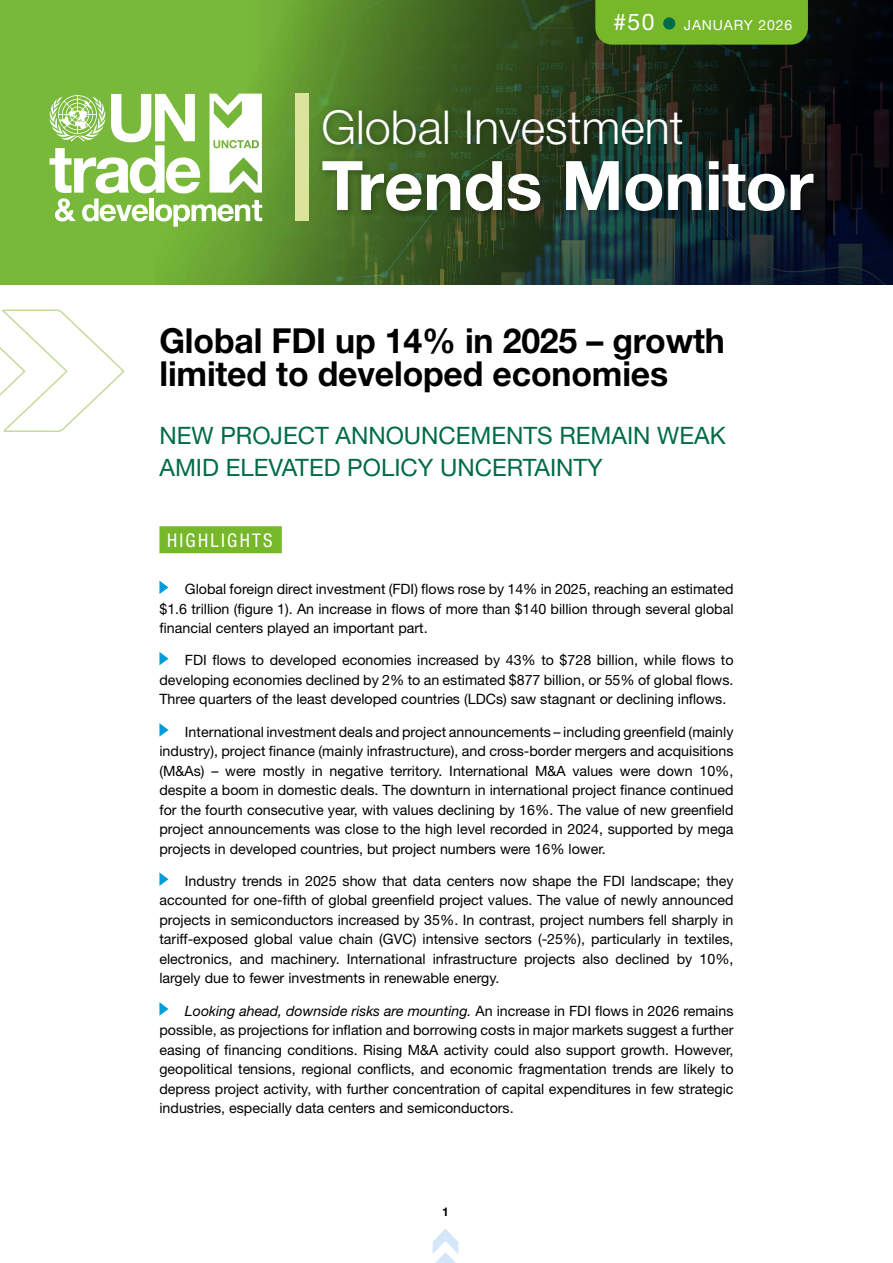
<style>
.page{position:relative;width:893px;height:1263px;background:#fff}
.page>*{position:absolute;margin:0;border:0;box-sizing:border-box;transform-origin:0 0}
.t1{font:700 68.4px "Helvetica Neue LT Std";letter-spacing:-.005em;color:#fff}
.t2{font:300 46.8px "Helvetica Neue LT Std";color:#fff}
.t3{font:700 34.5px/33px "Helvetica Neue LT Std";letter-spacing:-.005em;color:#000}
.t4{font:24px/31.5px "Helvetica Neue LT Std";color:#006b49}
.t5{font:22.95px "Helvetica Neue LT Std";color:#fff}
.t6{font:condensed 18.9px "Helvetica Neue LT Std";letter-spacing:.12em;color:#fff}
.t7{font:14.25px/19.5px "Helvetica Neue LT Pro";color:#000;text-align:justify}
.t8{font:14.1px "Helvetica Neue LT Std";letter-spacing:.06em;color:#fff}
.t9{font:700 12px "Helvetica Neue LT Std";color:#000}
.s1{font-style:italic}
</style>
<div class="page">
<svg style="left:432px;top:1228px;width:27px;height:35px"></svg>
<svg style="left:0;top:0;width:893px;height:285px;background:#426729"></svg>
<svg style="left:49px;top:94px;width:213px;height:133px"></svg>
<div style="left:595px;top:0;width:213px;height:45px;background:#76b82a"></div>
<div style="left:295px;top:94px;width:13px;height:127px;background:#dae49b"></div>
<div style="left:316px;top:103px;width:507px;height:118px;background:#000;opacity:.35"></div>
<div style="left:663px;top:17px;width:12px;height:12px;background:#006b49;border-radius:50%"></div>
<svg style="left:0;top:309px;width:125px;height:123px"></svg>
<div style="left:159px;top:526px;width:123px;height:27px;background:#76b82a"></div>
<svg style="left:159px;top:581px;width:9px;height:13px"></svg>
<svg style="left:159px;top:652px;width:9px;height:13px"></svg>
<svg style="left:159px;top:723px;width:9px;height:14px"></svg>
<svg style="left:159px;top:872px;width:9px;height:14px"></svg>
<svg style="left:159px;top:1002px;width:9px;height:14px"></svg>
<h3 class="t5" style="left:613px;top:8px;width:43px">#50</h3>
<p class="t8" style="left:684px;top:16px;width:110px">JANUARY 2026</p>
<h2 class="t2" style="left:322px;top:99px;width:364px">Global Investment</h2>
<h1 class="t1" style="left:322px;top:143px;width:494px">Trends Monitor</h1>
<h3 class="t3" style="left:159px;top:324px;width:567px">Global FDI up 14% in 2025 – growth limited to developed economies</h3>
<h3 class="t4" style="left:159px;top:419px;width:568px">NEW PROJECT ANNOUNCEMENTS REMAIN WEAK<br>AMID ELEVATED POLICY UNCERTAINTY</h3>
<h3 class="t6" style="left:167px;top:529px;width:107px">HIGHLIGHTS</h3>
<p class="t7" style="left:159px;top:579px;width:576px;text-indent:25px">Global foreign direct investment (FDI) flows rose by 14% in 2025, reaching an estimated $1.6 trillion (figure 1). An increase in flows of more than $140 billion through several global financial centers played an important part.</p>
<p class="t7" style="left:159px;top:650px;width:576px;text-indent:25px">FDI flows to developed economies increased by 43% to $728 billion, while flows to developing economies declined by 2% to an estimated $877 billion, or 55% of global flows.<br>Three quarters of the least developed countries (LDCs) saw stagnant or declining inflows.</p>
<p class="t7" style="left:159px;top:721px;width:576px;text-indent:25px">International investment deals and project announcements – including greenfield (mainly industry), project finance (mainly infrastructure), and cross-border mergers and acquisitions (M&amp;As) – were mostly in negative territory. International M&amp;A values were down 10%, despite a boom in domestic deals. The downturn in international project finance continued for the fourth consecutive year, with values declining by 16%. The value of new greenfield project announcements was close to the high level recorded in 2024, supported by mega projects in developed countries, but project numbers were 16% lower.</p>
<p class="t7" style="left:159px;top:871px;width:576px;text-indent:25px">Industry trends in 2025 show that data centers now shape the FDI landscape; they accounted for one-fifth of global greenfield project values. The value of newly announced projects in semiconductors increased by 35%. In contrast, project numbers fell sharply in tariff-exposed global value chain (GVC) intensive sectors (-25%), particularly in textiles, electronics, and machinery. International infrastructure projects also declined by 10%, largely due to fewer investments in renewable energy.</p>
<p class="t7" style="left:159px;top:1000px;width:576px;text-indent:25px"><span class="s1">Looking ahead, downside risks are mounting.</span> An increase in FDI flows in 2026 remains possible, as projections for inflation and borrowing costs in major markets suggest a further easing of financing conditions. Rising M&amp;A activity could also support growth. However, geopolitical tensions, regional conflicts, and economic fragmentation trends are likely to depress project activity, with further concentration of capital expenditures in few strategic industries, especially data centers and semiconductors.</p>
<p class="t9" style="left:442px;top:1204px;width:8px">1</p>
</div>
